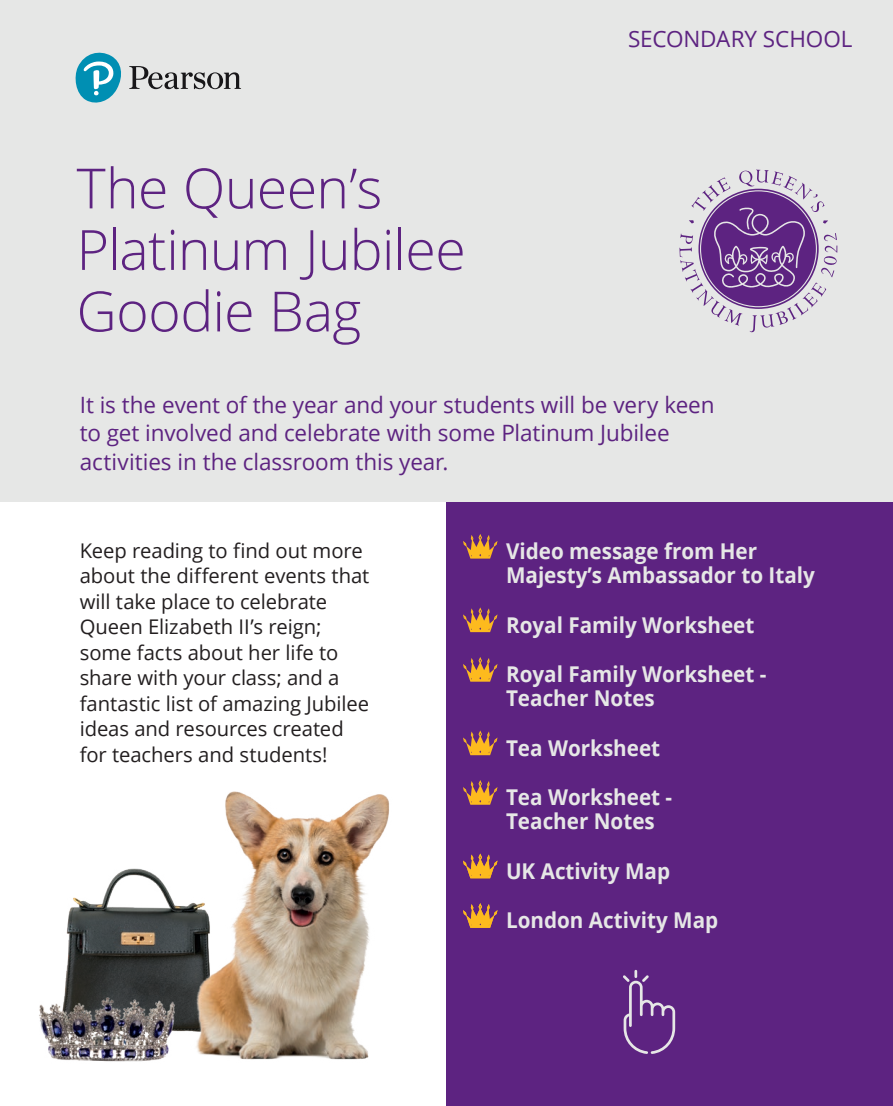
<style>
.page{position:relative;width:893px;height:1106px;background:#fff}
.page>*{position:absolute;margin:0;border:0;box-sizing:border-box;transform-origin:0 0}
.t1{font:300 55.5px/61.5px "Open Sans";letter-spacing:-.015em;color:#5d2381}
.t2{font:22.5px/28.5px "Open Sans";letter-spacing:-.005em;color:#5d2381}
.t3{font:700 21.75px/24px "Open Sans";color:#e6e7e6;scale:.95 1}
.t4{font:20.25px/25.5px "Open Sans";letter-spacing:-.005em;color:#231f20}
</style>
<div class="page">
<img style="left:66px;top:868px;width:79px;height:109px">
<div style="left:446px;top:388px;width:447px;height:718px;background:#5d2381"></div>
<div style="left:0;top:0;width:893px;height:502px;background:#e6e7e6"></div>
<svg style="left:623px;top:969px;width:52px;height:84px"></svg>
<svg style="left:679px;top:170px;width:158px;height:162px"></svg>
<svg style="left:463px;top:534px;width:34px;height:24px"></svg>
<svg style="left:463px;top:607px;width:34px;height:25px"></svg>
<svg style="left:463px;top:657px;width:34px;height:24px"></svg>
<svg style="left:463px;top:730px;width:34px;height:25px"></svg>
<svg style="left:463px;top:780px;width:34px;height:24px"></svg>
<svg style="left:463px;top:853px;width:34px;height:25px"></svg>
<svg style="left:463px;top:903px;width:34px;height:24px"></svg>
<img style="left:145px;top:791px;width:244px;height:269px">
<img style="left:39px;top:977px;width:145px;height:85px">
<svg style="left:75px;top:52px;width:166px;height:51px"></svg>
<h1 class="t1" style="left:77px;top:156px;width:391px">The Queen’s<br>Platinum Jubilee<br>Goodie Bag</h1>
<p class="t2" style="left:628px;top:24px;width:226px">SECONDARY SCHOOL</p>
<p class="t2" style="left:80px;top:390px;width:636px">It is the event of the year and your students will be very keen to get involved and celebrate with some Platinum Jubilee activities in the classroom this year.</p>
<p class="t4" style="left:80px;top:537px;width:291px">Keep reading to find out more about the different events that will take place to celebrate<br>Queen Elizabeth II’s reign; some facts about her life to share with your class; and a fantastic list of amazing Jubilee ideas and resources created for teachers and students!</p>
<p class="t3" style="left:506px;top:538px;width:327px">Video message from Her<br>Majesty’s Ambassador to Italy</p>
<p class="t3" style="left:506px;top:612px;width:263px">Royal Family Worksheet</p>
<p class="t3" style="left:506px;top:661px;width:276px">Royal Family Worksheet -<br>Teacher Notes</p>
<p class="t3" style="left:506px;top:735px;width:164px">Tea Worksheet</p>
<p class="t3" style="left:506px;top:784px;width:177px">Tea Worksheet -<br>Teacher Notes</p>
<p class="t3" style="left:506px;top:858px;width:174px">UK Activity Map</p>
<p class="t3" style="left:506px;top:907px;width:225px">London Activity Map</p>
</div>
